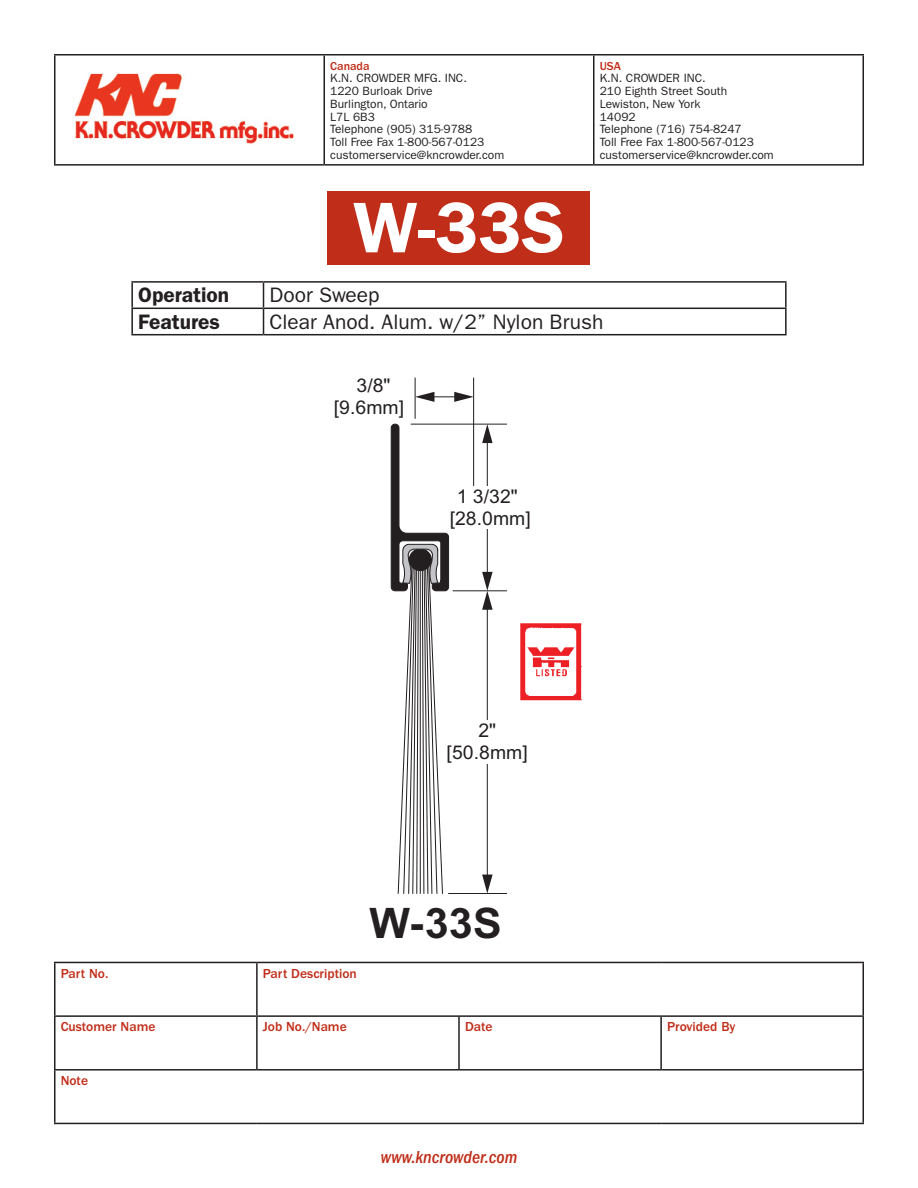
<style>
.page{position:relative;width:918px;height:1188px;background:#fff}
.page>*{position:absolute;margin:0;border:0;box-sizing:border-box;transform-origin:0 0}
.t1{font:600 72px "ITC Franklin Gothic Std";color:#fff}
.t2{font:700 42px "Arial";color:#231f20}
.t3{font:21px "ITC Franklin Gothic Std";color:#231f20}
.t4{font:600 21px "ITC Franklin Gothic Std";color:#231f20}
.t5{font:18.9px/21.9px "Arial";letter-spacing:.005em;color:#231f20;text-align:center}
.t6{font:italic 500 condensed 18px "ITC Franklin Gothic Std";color:#c02d19}
.t7{font:500 13.5px "ITC Franklin Gothic Std";color:#c02d19}
.t8{font:12px/12.8px "ITC Franklin Gothic Std";color:#231f20}
.t9{font:500 12px "ITC Franklin Gothic Std";color:#c02d19}
</style>
<div class="page">
<hr style="left:54px;top:962px;width:203px;height:1px;background:#231f20">
<hr style="left:54px;top:963px;width:2px;height:52px;background:#231f20">
<hr style="left:257px;top:962px;width:202px;height:1px;background:#231f20">
<hr style="left:256px;top:963px;width:2px;height:52px;background:#231f20">
<hr style="left:459px;top:962px;width:202px;height:1px;background:#231f20">
<hr style="left:661px;top:962px;width:203px;height:1px;background:#231f20">
<hr style="left:862px;top:963px;width:2px;height:52px;background:#231f20">
<hr style="left:54px;top:1015px;width:203px;height:2px;background:#231f20">
<hr style="left:54px;top:1017px;width:2px;height:52px;background:#231f20">
<hr style="left:257px;top:1015px;width:202px;height:2px;background:#231f20">
<hr style="left:256px;top:1017px;width:2px;height:52px;background:#231f20">
<hr style="left:459px;top:1015px;width:202px;height:2px;background:#231f20">
<hr style="left:458px;top:1017px;width:2px;height:52px;background:#231f20">
<hr style="left:661px;top:1015px;width:203px;height:2px;background:#231f20">
<hr style="left:660px;top:1017px;width:2px;height:52px;background:#231f20">
<hr style="left:862px;top:1017px;width:2px;height:52px;background:#231f20">
<hr style="left:54px;top:1069px;width:203px;height:2px;background:#231f20">
<hr style="left:54px;top:1071px;width:2px;height:52px;background:#231f20">
<hr style="left:257px;top:1069px;width:202px;height:2px;background:#231f20">
<hr style="left:459px;top:1069px;width:202px;height:2px;background:#231f20">
<hr style="left:661px;top:1069px;width:203px;height:2px;background:#231f20">
<hr style="left:862px;top:1071px;width:2px;height:52px;background:#231f20">
<hr style="left:54px;top:1123px;width:203px;height:1px;background:#231f20">
<hr style="left:257px;top:1123px;width:202px;height:1px;background:#231f20">
<hr style="left:459px;top:1123px;width:202px;height:1px;background:#231f20">
<hr style="left:661px;top:1123px;width:203px;height:1px;background:#231f20">
<hr style="left:54px;top:54px;width:270px;height:2px;background:#231f20">
<hr style="left:54px;top:56px;width:2px;height:108px;background:#231f20">
<hr style="left:324px;top:54px;width:270px;height:2px;background:#231f20">
<hr style="left:324px;top:56px;width:1px;height:108px;background:#231f20">
<hr style="left:594px;top:54px;width:270px;height:2px;background:#231f20">
<hr style="left:593px;top:56px;width:1px;height:108px;background:#231f20">
<hr style="left:862px;top:56px;width:2px;height:108px;background:#231f20">
<hr style="left:54px;top:164px;width:270px;height:2px;background:#231f20">
<hr style="left:324px;top:164px;width:270px;height:2px;background:#231f20">
<hr style="left:594px;top:164px;width:270px;height:2px;background:#231f20">
<img style="left:74px;top:73px;width:220px;height:71px">
<div style="left:328px;top:191px;width:262px;height:74px;background:#c02d19"></div>
<hr style="left:131px;top:281px;width:133px;height:2px;background:#231f20">
<hr style="left:131px;top:283px;width:2px;height:25px;background:#231f20">
<hr style="left:264px;top:281px;width:523px;height:2px;background:#231f20">
<hr style="left:785px;top:283px;width:2px;height:25px;background:#231f20">
<hr style="left:131px;top:308px;width:133px;height:1px;background:#231f20">
<hr style="left:131px;top:309px;width:2px;height:25px;background:#231f20">
<hr style="left:264px;top:308px;width:523px;height:1px;background:#231f20">
<svg style="left:263px;top:283px;width:1px;height:51px"></svg>
<hr style="left:785px;top:309px;width:2px;height:25px;background:#231f20">
<hr style="left:131px;top:334px;width:133px;height:1px;background:#231f20">
<hr style="left:264px;top:334px;width:523px;height:1px;background:#231f20">
<hr style="left:415px;top:378px;width:1px;height:40px;background:#231f20">
<hr style="left:473px;top:378px;width:1px;height:148px;background:#231f20">
<svg style="left:415px;top:392px;width:59px;height:10px"></svg>
<svg style="left:391px;top:424px;width:58px;height:470px"></svg>
<hr style="left:411px;top:424px;width:96px;height:1px;background:#231f20">
<svg style="left:482px;top:424px;width:11px;height:19px"></svg>
<hr style="left:487px;top:442px;width:1px;height:131px;background:#231f20">
<div style="left:457px;top:486px;width:61px;height:21px;background:#fff"></div>
<div style="left:450px;top:507px;width:81px;height:22px;background:#fff"></div>
<hr style="left:449px;top:893px;width:58px;height:1px;background:#231f20">
<hr style="left:453px;top:591px;width:54px;height:1px;background:#231f20">
<svg style="left:482px;top:875px;width:11px;height:18px"></svg>
<svg style="left:482px;top:572px;width:11px;height:38px"></svg>
<hr style="left:487px;top:609px;width:1px;height:266px;background:#231f20">
<div style="left:478px;top:720px;width:18px;height:22px;background:#fff"></div>
<div style="left:447px;top:742px;width:81px;height:22px;background:#fff"></div>
<img style="left:520px;top:623px;width:62px;height:78px">
<p class="t9" style="left:330px;top:59px;width:41px">Canada</p>
<p class="t8" style="left:330px;top:72px;width:176px">K.N. CROWDER MFG. INC.<br>1220 Burloak Drive<br>Burlington, Ontario<br>L7L 6B3<br>Telephone (905) 315-9788<br>Toll Free Fax 1-800-567-0123 customerservice@kncrowder.com</p>
<p class="t1" style="left:353px;top:185px;width:213px">W-33S</p>
<p class="t9" style="left:600px;top:59px;width:23px">USA</p>
<p class="t8" style="left:600px;top:72px;width:176px">K.N. CROWDER INC.<br>210 Eighth Street South<br>Lewiston, New York<br>14092<br>Telephone (716) 754-8247<br>Toll Free Fax 1-800-567-0123 customerservice@kncrowder.com</p>
<p class="t4" style="left:138px;top:283px;width:93px">Operation</p>
<p class="t3" style="left:270px;top:283px;width:112px">Door Sweep</p>
<p class="t4" style="left:138px;top:309px;width:83px">Features</p>
<p class="t3" style="left:270px;top:310px;width:335px">Clear Anod. Alum. w/2” Nylon Brush</p>
<p class="t5" style="left:334px;top:375px;width:72px">3/8" [9.6mm]</p>
<p class="t5" style="left:450px;top:485px;width:83px">1 3/32" [28.0mm]</p>
<p class="t5" style="left:447px;top:720px;width:83px">2" [50.8mm]</p>
<p class="t7" style="left:61px;top:966px;width:49px">Part No.</p>
<p class="t7" style="left:263px;top:966px;width:95px">Part Description</p>
<p class="t2" style="left:369px;top:898px;width:133px">W-33S</p>
<p class="t7" style="left:61px;top:1019px;width:96px">Customer Name</p>
<p class="t7" style="left:263px;top:1019px;width:85px">Job No./Name</p>
<p class="t7" style="left:465px;top:1019px;width:29px">Date</p>
<p class="t7" style="left:667px;top:1019px;width:70px">Provided By</p>
<p class="t7" style="left:61px;top:1073px;width:29px">Note</p>
<h3 class="t6" style="left:381px;top:1147px;width:138px">www.kncrowder.com</h3>
</div>
